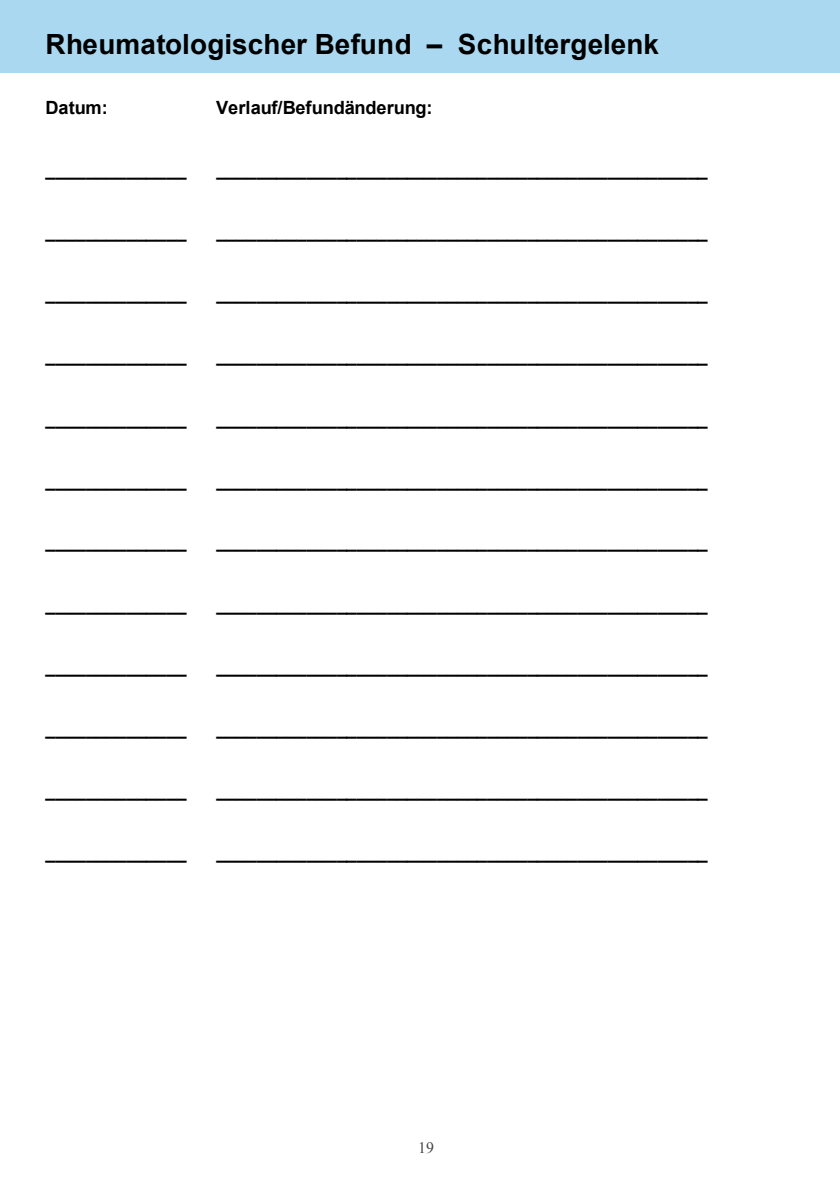
<style>
.page{position:relative;width:840px;height:1191px;background:#fff}
.page>*{position:absolute;margin:0;border:0;box-sizing:border-box;transform-origin:0 0}
.t1{font:700 27.8px "Arial";letter-spacing:.015em;color:#000}
.t2{font:700 18.2px "Arial";letter-spacing:-.005em;color:#000}
.t3{font:15.8px "Times New Roman";color:#464646}
</style>
<div class="page">
<div style="left:0;top:0;width:839px;height:73px;background:#a9d8f0"></div>
<h1 class="t1" style="left:46px;top:26px;width:614px">Rheumatologischer Befund – Schultergelenk</h1>
<p class="t2" style="left:46px;top:95px;width:64px">Datum:</p>
<p class="t2" style="left:216px;top:95px;width:218px">Verlauf/Befundänderung:</p>
<p class="t2" style="left:46px;top:157px;width:142px">______________</p>
<p class="t2" style="left:216px;top:157px;width:492px">_________________________________________________</p>
<p class="t2" style="left:46px;top:220px;width:142px">______________</p>
<p class="t2" style="left:216px;top:220px;width:492px">_________________________________________________</p>
<p class="t2" style="left:46px;top:282px;width:142px">______________</p>
<p class="t2" style="left:216px;top:282px;width:492px">_________________________________________________</p>
<p class="t2" style="left:46px;top:344px;width:142px">______________</p>
<p class="t2" style="left:216px;top:344px;width:492px">_________________________________________________</p>
<p class="t2" style="left:46px;top:406px;width:142px">______________</p>
<p class="t2" style="left:216px;top:406px;width:492px">_________________________________________________</p>
<p class="t2" style="left:46px;top:468px;width:142px">______________</p>
<p class="t2" style="left:216px;top:468px;width:492px">_________________________________________________</p>
<p class="t2" style="left:46px;top:530px;width:142px">______________</p>
<p class="t2" style="left:216px;top:530px;width:492px">_________________________________________________</p>
<p class="t2" style="left:46px;top:592px;width:142px">______________</p>
<p class="t2" style="left:216px;top:592px;width:492px">_________________________________________________</p>
<p class="t2" style="left:46px;top:654px;width:142px">______________</p>
<p class="t2" style="left:216px;top:654px;width:492px">_________________________________________________</p>
<p class="t2" style="left:46px;top:717px;width:142px">______________</p>
<p class="t2" style="left:216px;top:717px;width:492px">_________________________________________________</p>
<p class="t2" style="left:46px;top:779px;width:142px">______________</p>
<p class="t2" style="left:216px;top:779px;width:492px">_________________________________________________</p>
<p class="t2" style="left:46px;top:841px;width:142px">______________</p>
<p class="t2" style="left:216px;top:841px;width:492px">_________________________________________________</p>
<p class="t3" style="left:418px;top:1137px;width:18px">19</p>
</div>
